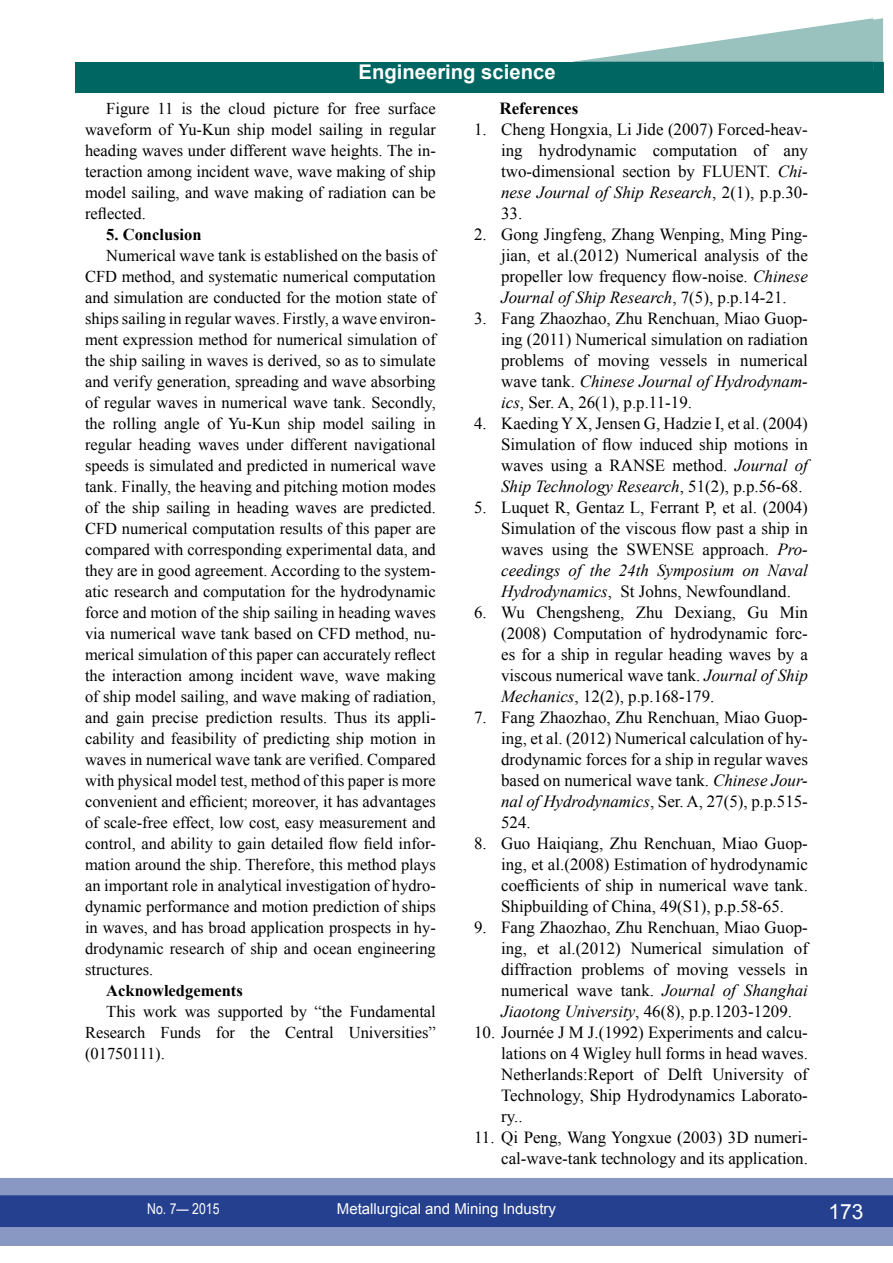
<style>
.page{position:relative;width:893px;height:1263px;background:#fff}
.page>*{position:absolute;margin:0;border:0;box-sizing:border-box;transform-origin:0 0}
.t1{font:21px "Arial";color:#fff}
.t2{font:700 20.25px "Arial";color:#fff}
.t3{font:16.95px/21px "Times New Roman";color:#000;text-align:justify}
.t4{font:italic 16.95px/21px "Times New Roman";color:#000;text-align:justify}
.t5{font:700 16.95px "Times New Roman";color:#000}
.t6{font:16.5px/21px "Times New Roman";color:#000;text-align:justify}
.t7{font:700 16.5px "Times New Roman";color:#000}
.t8{font:15px "Arial";color:#fff}
.t9{font:15px "Arial Narrow";color:#fff}
.s1{font-style:normal}
.s2{font-style:italic}
</style>
<div class="page">
<div style="left:0;top:1178px;width:893px;height:68px;background:#8998c2"></div>
<div style="left:0;top:1195px;width:893px;height:32px;background:#25408f;border:2px solid #25408f"></div>
<div style="left:75px;top:62px;width:798px;height:30px;background:#006661"></div>
<svg style="left:573px;top:18px;width:310px;height:63px"></svg>
<p class="t2" style="left:359px;top:59px;width:198px">Engineering science</p>
<p class="t6" style="left:85px;top:97px;width:352px;text-indent:21px">Figure 11 is the cloud picture for free surface waveform of Yu-Kun ship model sailing in regular heading waves under different wave heights. The in&shy;teraction among incident wave, wave making of ship model sailing, and wave making of radiation can be reflected.</p>
<p class="t7" style="left:106px;top:223px;width:97px">5. Conclusion</p>
<p class="t6" style="left:85px;top:244px;width:352px;text-indent:21px">Numerical wave tank is established on the basis of CFD method, and systematic numerical computation and simulation are conducted for the motion state of ships sailing in regular waves. Firstly, a wave environ&shy;ment expression method for numerical simulation of the ship sailing in waves is derived, so as to simulate and verify generation, spreading and wave absorbing of regular waves in numerical wave tank. Secondly, the rolling angle of Yu-Kun ship model sailing in regular heading waves under different navigational speeds is simulated and predicted in numerical wave tank. Finally, the heaving and pitching motion modes of the ship sailing in heading waves are predicted.<br>CFD numerical computation results of this paper are compared with corresponding experimental data, and they are in good agreement. According to the system&shy;atic research and computation for the hydrodynamic force and motion of the ship sailing in heading waves via numerical wave tank based on CFD method, nu&shy;merical simulation of this paper can accurately reflect the interaction among incident wave, wave making of ship model sailing, and wave making of radiation, and gain precise prediction results. Thus its appli&shy;cability and feasibility of predicting ship motion in waves in numerical wave tank are verified. Compared with physical model test, method of this paper is more convenient and efficient; moreover, it has advantages of scale-free effect, low cost, easy measurement and control, and ability to gain detailed flow field infor&shy;mation around the ship. Therefore, this method plays an important role in analytical investigation of hydro&shy;dynamic performance and motion prediction of ships in waves, and has broad application prospects in hy&shy;drodynamic research of ship and ocean engineering structures.</p>
<p class="t7" style="left:106px;top:979px;width:138px">Acknowledgements</p>
<p class="t6" style="left:85px;top:1000px;width:352px;text-indent:21px">This work was supported by “the Fundamental Research Funds for the Central Universities” (01750111).</p>
<p class="t5" style="left:500px;top:96px;width:80px">References</p>
<p class="t3" style="left:501px;top:118px;width:308px;text-indent:-27px">1. Cheng Hongxia, Li Jide (2007) Forced-heav&shy;ing hydrodynamic computation of any two-dimensional section by FLUE</p>
<p class="t4" style="left:501px;top:160px;width:308px;text-indent:244px"><span class="s1">NT.</span> Chi&shy;nese Journal of Ship Research<span class="s1">, 2(1), p.p.30- 33.</span></p>
<p class="t3" style="left:501px;top:223px;width:308px;text-indent:-27px">2. Gong Jingfeng, Zhang Wenping, Ming Ping&shy;jian, et al.(2012) Numerical analysis of the propeller low frequency flow-noise. <span class="s2">Chinese Journal of Ship Research</span>, 7(5), p.p.14-21.</p>
<p class="t3" style="left:501px;top:307px;width:308px;text-indent:-27px">3. Fang Zhaozhao, Zhu Renchuan, Miao Guop&shy;ing (2011) Numerical simulation on radiation problems of moving vessels in numerical wave tank. <span class="s2">Chinese Journal of Hydrodynam&shy;ics</span>, Ser. A, 26(1), p.p.11-19.</p>
<p class="t3" style="left:501px;top:412px;width:308px;text-indent:-27px">4. Kaeding Y X, Jensen G, Hadzie I, et al. (2004)<br>Simulation of flow induced ship motions in waves using a RANSE method. <span class="s2">Journal of Ship Technology Research</span>, 51(2), p.p.56-68.</p>
<p class="t3" style="left:501px;top:496px;width:308px;text-indent:-27px">5. Luquet R, Gentaz L, Ferrant P, et al. (2004)<br>Simulation of the viscous flow past a ship in waves using the SWENSE approach. <span class="s2">Pro&shy;ceedings of the 24th Symposium on Naval Hydrodynamics</span>, St Johns, Newfoundland.</p>
<p class="t3" style="left:501px;top:601px;width:308px;text-indent:-27px">6. Wu Chengsheng, Zhu Dexiang, Gu Min (2008) Computation of hydrodynamic forc&shy;es for a ship in regular heading waves by a viscous numerical wave tank. <span class="s2">Journal of Ship Mechanics</span>, 12(2), p.p.168-179.</p>
<p class="t3" style="left:501px;top:706px;width:308px;text-indent:-27px">7. Fang Zhaozhao, Zhu Renchuan, Miao Guop&shy;ing, et al. (2012) Numerical calculation of hy&shy;drodynamic forces for a ship in regular waves based on numerical wave tank. <span class="s2">Chinese Jour&shy;nal of Hydrodynamics</span>, Ser. A, 27(5), p.p.515- 524.</p>
<p class="t3" style="left:501px;top:832px;width:308px;text-indent:-27px">8. Guo Haiqiang, Zhu Renchuan, Miao Guop&shy;ing, et al.(2008) Estimation of hydrodynamic coefficients of ship in numerical wave tank.<br>Shipbuilding of China, 49(S1), p.p.58-65.</p>
<p class="t3" style="left:501px;top:916px;width:308px;text-indent:-27px">9. Fang Zhaozhao, Zhu Renchuan, Miao Guop&shy;ing, et al.(2012) Numerical simulation of diffraction problems of moving vessels in numerical wave tank. <span class="s2">Journal of Shanghai Jiaotong University</span>, 46(8), p.p.1203-1209.</p>
<p class="t3" style="left:501px;top:1021px;width:308px;text-indent:-27px">10. Journée J M J.(1992) Experiments and calcu&shy;lations on 4 Wigley hull forms in head waves.<br>Netherlands:Report of Delft University of Technology, Ship Hydrodynamics Laborato&shy;ry..</p>
<p class="t3" style="left:474px;top:1126px;width:335px;text-align:right">11. Qi Peng, Wang Yongxue (2003) 3D numeri&shy;cal-wave-tank technology and its application.</p>
<p class="t9" style="left:147px;top:1198px;width:74px">No. 7— 2015</p>
<p class="t8" style="left:337px;top:1199px;width:221px">Metallurgical and Mining Industry</p>
<p class="t1" style="left:828px;top:1197px;width:37px">173</p>
</div>
